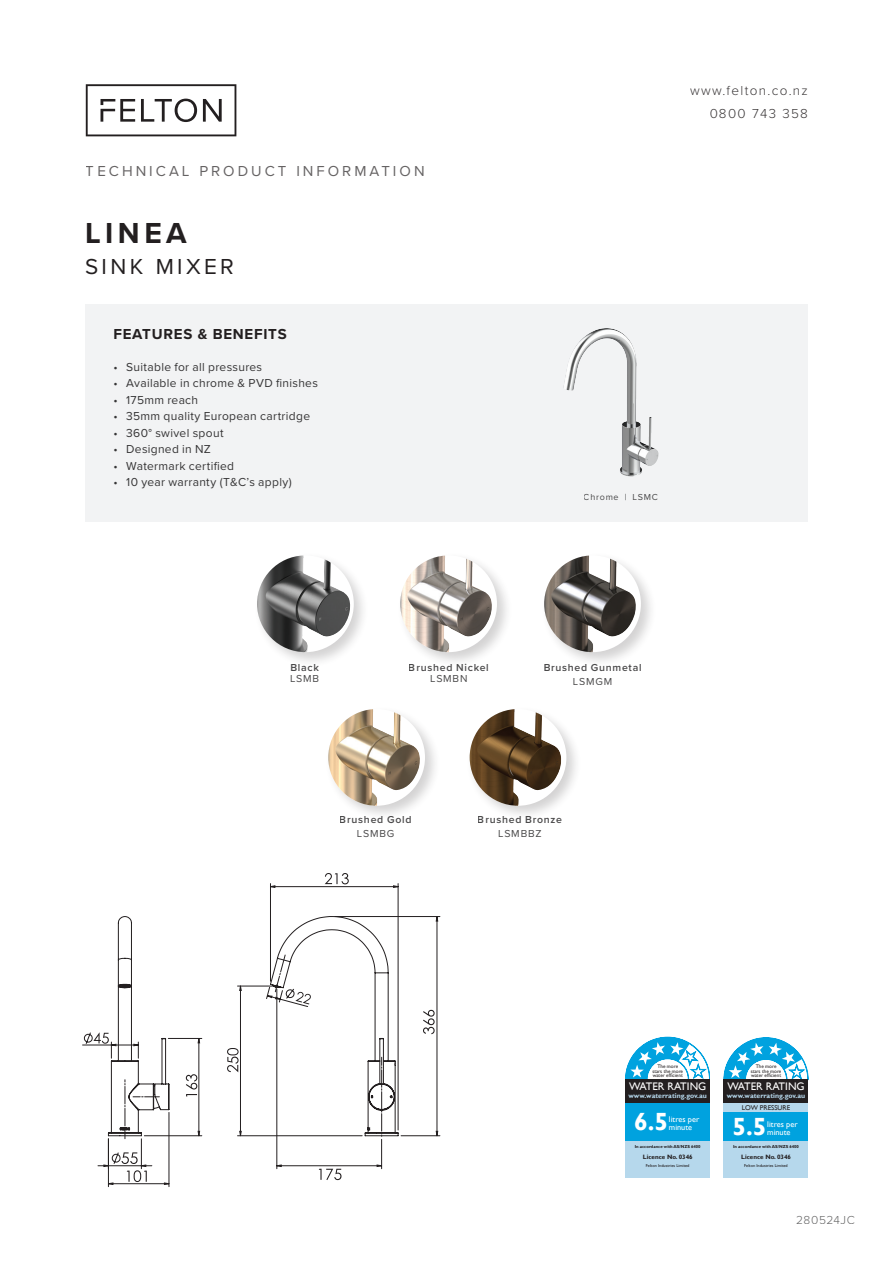
<style>
.page{position:relative;width:893px;height:1263px;background:#fff}
.page>*{position:absolute;margin:0;border:0;box-sizing:border-box;transform-origin:0 0}
.t1{font:700 30px "Proxima Nova";letter-spacing:.15em;color:#231f20}
.t2{font:700 24.9px "Gill Sans";color:#fff}
.t3{font:22.5px "Proxima Nova";letter-spacing:.15em;color:#231f20}
.t4{font:15px "Proxima Nova";letter-spacing:.2em;color:#231f20}
.t5{font:700 15px "Proxima Nova";letter-spacing:.05em;color:#231f20}
.t6{font:300 13.5px/23.1px "Proxima Nova";letter-spacing:.1em;color:#231f20;text-align:right}
.t7{font:12px "Proxima Nova";letter-spacing:.025em;color:#363536}
.t8{font:300 12px "Proxima Nova";letter-spacing:.05em;color:#3e3e3f}
.t9{font:10.95px "Gill Sans";color:#fff}
.t10{font:600 10.5px "Proxima Nova";letter-spacing:.07em;color:#363536}
.t11{font:10.5px "Proxima Nova";letter-spacing:.08em;color:#363536}
.t12{font:9px "Proxima Nova";letter-spacing:.075em;color:#363536}
.t13{font:8.25px/7.9px "Gill Sans";color:#fff}
.t14{font:700 6.9px/12.1px "Gill Sans";color:#b6d8ec;text-align:center}
.t15{font:700 6.3px "Gill Sans";color:#231f20}
.t16{font:5.1px/4.7px "Gill Sans";color:#231f20;text-align:center}
.t17{font:700 4.35px "Gill Sans";color:#231f20}
.t18{font:4.35px "Gill Sans";color:#231f20}
.s1{font-weight:400;color:#231f20}
</style>
<div class="page">
<svg style="left:86px;top:84px;width:150px;height:52px"></svg>
<div style="left:397px;top:552px;width:116px;height:116px;background:#231f20;opacity:.2"></div>
<img style="left:400px;top:555px;width:93px;height:97px">
<div style="left:466px;top:705px;width:116px;height:116px;background:#231f20;opacity:.2"></div>
<img style="left:470px;top:709px;width:92px;height:97px">
<div style="left:541px;top:552px;width:116px;height:116px;background:#231f20;opacity:.2"></div>
<img style="left:544px;top:555px;width:92px;height:97px">
<div style="left:325px;top:705px;width:116px;height:116px;background:#231f20;opacity:.2"></div>
<img style="left:328px;top:709px;width:93px;height:97px">
<div style="left:253px;top:552px;width:117px;height:116px;background:#231f20;opacity:.2"></div>
<img style="left:257px;top:555px;width:94px;height:97px">
<div style="left:85px;top:304px;width:723px;height:218px;background:#f2f3f4"></div>
<svg style="left:186px;top:1074px;width:11px;height:23px"></svg>
<svg style="left:325px;top:873px;width:24px;height:11px"></svg>
<hr style="left:141px;top:1139px;width:1px;height:30px;background:#231f20">
<hr style="left:270px;top:883px;width:1px;height:98px;background:#231f20">
<hr style="left:398px;top:883px;width:1px;height:247px;background:#231f20">
<hr style="left:144px;top:1135px;width:58px;height:1px;background:#231f20">
<hr style="left:401px;top:1135px;width:39px;height:1px;background:#231f20">
<hr style="left:335px;top:916px;width:105px;height:1px;background:#231f20">
<hr style="left:108px;top:1139px;width:1px;height:48px;background:#231f20">
<hr style="left:169px;top:1112px;width:1px;height:75px;background:#231f20">
<hr style="left:276px;top:989px;width:1px;height:180px;background:#231f20">
<hr style="left:381px;top:1139px;width:1px;height:30px;background:#231f20">
<svg style="left:170px;top:886px;width:228px;height:158px"></svg>
<svg style="left:198px;top:916px;width:240px;height:220px"></svg>
<svg style="left:276px;top:1164px;width:107px;height:16px"></svg>
<svg style="left:227px;top:985px;width:15px;height:152px"></svg>
<svg style="left:266px;top:916px;width:133px;height:220px"></svg>
<svg style="left:83px;top:916px;width:87px;height:223px"></svg>
<svg style="left:98px;top:1151px;width:72px;height:34px"></svg>
<img style="left:563px;top:328px;width:96px;height:149px">
<svg style="left:625px;top:1037px;width:85px;height:42px"></svg>
<div style="left:625px;top:1140px;width:85px;height:38px;background:#b6d8ec"></div>
<div style="left:625px;top:1103px;width:85px;height:38px;background:#00a2df"></div>
<div style="left:625px;top:1079px;width:85px;height:24px;background:#231f20"></div>
<svg style="left:724px;top:1037px;width:84px;height:42px"></svg>
<div style="left:724px;top:1103px;width:84px;height:10px;background:#b6d8ec"></div>
<div style="left:724px;top:1140px;width:84px;height:38px;background:#b6d8ec"></div>
<div style="left:724px;top:1112px;width:84px;height:29px;background:#00a2df"></div>
<div style="left:724px;top:1079px;width:84px;height:24px;background:#231f20"></div>
<p class="t4" style="left:86px;top:160px;width:340px">TECHNICAL PRODUCT INFORMATION</p>
<p class="t1" style="left:85px;top:210px;width:103px">LINEA</p>
<p class="t3" style="left:85px;top:250px;width:150px">SINK MIXER</p>
<p class="t5" style="left:113px;top:323px;width:175px">FEATURES &amp; BENEFITS</p>
<p class="t7" style="left:113px;top:358px;width:150px">• Suitable for all pressures</p>
<p class="t7" style="left:113px;top:374px;width:206px">• Available in chrome &amp; PVD finishes</p>
<p class="t7" style="left:113px;top:391px;width:86px">• 175mm reach</p>
<p class="t7" style="left:113px;top:407px;width:198px">• 35mm quality European cartridge</p>
<p class="t7" style="left:113px;top:424px;width:112px">• 360° swivel spout</p>
<p class="t7" style="left:113px;top:440px;width:99px">• Designed in NZ</p>
<p class="t7" style="left:113px;top:457px;width:122px">• Watermark certified</p>
<p class="t7" style="left:113px;top:473px;width:180px">• 10 year warranty (T&amp;C’s apply)</p>
<p class="t6" style="left:690px;top:78px;width:119px">www.felton.co.nz<br>0800 743 358</p>
<p class="t12" style="left:584px;top:490px;width:76px">Chrome | LSMC</p>
<p class="t10" style="left:290px;top:659px;width:30px">Black</p>
<p class="t11" style="left:290px;top:671px;width:31px">LSMB</p>
<p class="t10" style="left:409px;top:659px;width:82px">Brushed Nickel</p>
<p class="t11" style="left:430px;top:671px;width:39px">LSMBN</p>
<p class="t10" style="left:543px;top:659px;width:100px">Brushed Gunmetal</p>
<p class="t11" style="left:573px;top:673px;width:41px">LSMGM</p>
<p class="t10" style="left:340px;top:812px;width:73px">Brushed Gold</p>
<p class="t11" style="left:357px;top:826px;width:39px">LSMBG</p>
<p class="t10" style="left:478px;top:812px;width:86px">Brushed Bronze</p>
<p class="t11" style="left:498px;top:826px;width:45px">LSMBBZ</p>
<p class="t16" style="left:652px;top:1064px;width:32px">The more stars the more water efficient</p>
<p class="t2" style="left:634px;top:1106px;width:36px">6.5</p>
<p class="t13" style="left:669px;top:1115px;width:32px">litres per minute</p>
<p class="t17" style="left:635px;top:1143px;width:67px">In accordance with AS/NZS 6400</p>
<p class="t18" style="left:646px;top:1163px;width:45px">Felton Industries Limited</p>
<p class="t9" style="left:629px;top:1080px;width:79px">WATER RATING</p>
<p class="t14" style="left:628px;top:1089px;width:80px">www.waterrating.gov.au</p>
<p class="t15" style="left:643px;top:1153px;width:51px">Licence No. 0346</p>
<p class="t16" style="left:751px;top:1064px;width:32px">The more stars the more water efficient</p>
<p class="t9" style="left:727px;top:1080px;width:79px">WATER RATING</p>
<p class="t14" style="left:727px;top:1089px;width:80px">www.waterrating.gov.au<br><span class="s1">LOW PRESSURE</span></p>
<p class="t2" style="left:732px;top:1111px;width:36px">5.5</p>
<p class="t13" style="left:767px;top:1120px;width:32px">litres per minute</p>
<p class="t17" style="left:733px;top:1143px;width:67px">In accordance with AS/NZS 6400</p>
<p class="t18" style="left:744px;top:1163px;width:45px">Felton Industries Limited</p>
<p class="t15" style="left:741px;top:1153px;width:51px">Licence No. 0346</p>
<p class="t8" style="left:796px;top:1210px;width:60px">280524JC</p>
</div>
